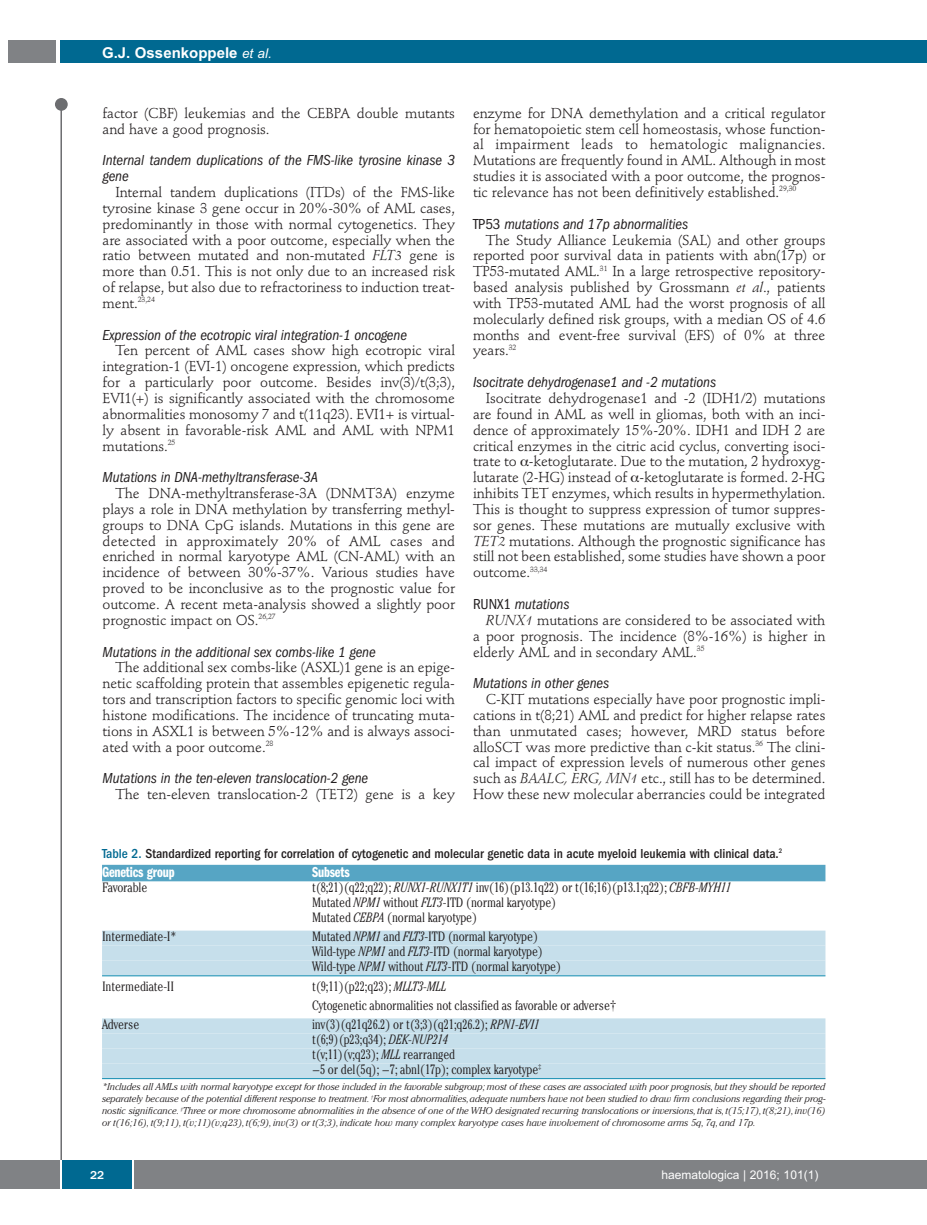
<style>
.page{position:relative;width:927px;height:1225px;background:#fff}
.page>*{position:absolute;margin:0;border:0;box-sizing:border-box;transform-origin:0 0}
.t1{font:italic condensed 15px/15.9px "Franklin Gothic";letter-spacing:-.005em;color:#231f20}
.t2{font:700 15px "Arial";color:#fff}
.t3{font:15px "Franklin Gothic Demi Cmpr";letter-spacing:-.01em;color:#fff}
.t4{font:14.25px/15.9px "Stempel Schneidler";letter-spacing:-.005em;color:#231f20;text-align:justify}
.t5{font:300 condensed 13.5px/15px "Cheltenham";letter-spacing:-.01em;color:#231f20}
.t6{font:500 condensed 13.5px "Franklin Gothic";color:#231f20}
.t7{font:12px "Arial";color:#fff}
.t8{font:500 12px "Franklin Gothic";color:#fff}
.t9{font:italic 300 9.75px/12px "Cheltenham";color:#231f20;text-align:justify}
.s1{font-weight:400;font-style:italic;font-size:13.5px}
.s2{font-style:italic}
.s3{font-style:normal}
.s4{color:#006991}
</style>
<div class="page">
<div style="left:911px;top:40px;width:16px;height:22px;background:#006991"></div>
<div style="left:910px;top:1160px;width:17px;height:28px;background:#808285"></div>
<div style="left:55px;top:98px;width:13px;height:13px;background:#6c6d70;border-radius:50%"></div>
<hr style="left:60px;top:101px;width:2px;height:1061px;background:#6c6d70">
<div style="left:60px;top:40px;width:852px;height:22px;background:#006991"></div>
<div style="left:9px;top:40px;width:47px;height:22px;background:#808285"></div>
<div style="left:0;top:1160px;width:911px;height:28px;background:#808285"></div>
<div style="left:62px;top:1160px;width:71px;height:28px;background:#006991"></div>
<hr style="left:60px;top:1160px;width:2px;height:28px;background:#fff">
<svg style="left:133px;top:1160px;width:1px;height:28px"></svg>
<div style="left:102px;top:865px;width:723px;height:16px;background:#56a5c4"></div>
<div style="left:102px;top:930px;width:723px;height:15px;background:#c6dfeb"></div>
<div style="left:102px;top:945px;width:723px;height:15px;background:#c6dfeb"></div>
<div style="left:102px;top:960px;width:723px;height:15px;background:#c6dfeb"></div>
<hr style="left:102px;top:975px;width:723px;height:1px;background:#0d8aaf">
<div style="left:102px;top:1018px;width:723px;height:15px;background:#c6dfeb"></div>
<div style="left:102px;top:1033px;width:723px;height:15px;background:#c6dfeb"></div>
<div style="left:102px;top:1048px;width:723px;height:15px;background:#c6dfeb"></div>
<div style="left:102px;top:1063px;width:723px;height:15px;background:#c6dfeb"></div>
<hr style="left:102px;top:1078px;width:723px;height:1px;background:#0d8aaf">
<p class="t2" style="left:102px;top:44px;width:171px">G.J. Ossenkoppele <span class="s1">et al.</span></p>
<p class="t4" style="left:103px;top:106px;width:354px">factor (CBF) leukemias and the CEBPA double mutants and have a good prognosis.</p>
<p class="t1" style="left:103px;top:154px;width:354px">Internal tandem duplications of the FMS-like tyrosine kinase 3 gene</p>
<p class="t4" style="left:103px;top:185px;width:354px;text-indent:13px">Internal tandem duplications (ITDs) of the FMS-like tyrosine kinase 3 gene occur in 20%-30% of AML cases, predominantly in those with normal cytogenetics. They are associated with a poor outcome, especially when the ratio between mutated and non-mutated <span class="s2">FLT3</span> gene is more than 0.51. This is not only due to an increased risk of relapse, but also due to refractoriness to induction treat&shy;ment.<sup>23,24</sup></p>
<p class="t1" style="left:103px;top:328px;width:306px">Expression of the ecotropic viral integration-1 oncogene</p>
<p class="t4" style="left:103px;top:344px;width:354px;text-indent:13px">Ten percent of AML cases show high ecotropic viral integration-1 (EVI-1) oncogene expression, which predicts for a particularly poor outcome. Besides inv(3)/t(3;3), EVI1(+) is significantly associated with the chromosome abnormalities monosomy 7 and t(11q23). EVI1+ is virtual&shy;ly absent in favorable-risk AML and AML with NPM1 mutations.<sup>25</sup></p>
<p class="t1" style="left:103px;top:470px;width:217px">Mutations in DNA-methyltransferase-3A</p>
<p class="t4" style="left:103px;top:486px;width:354px;text-indent:13px">The DNA-methyltransferase-3A (DNMT3A) enzyme plays a role in DNA methylation by transferring methyl&shy;groups to DNA CpG islands. Mutations in this gene are detected in approximately 20% of AML cases and enriched in normal karyotype AML (CN-AML) with an incidence of between 30%-37%. Various studies have proved to be inconclusive as to the prognostic value for outcome. A recent meta-analysis showed a slightly poor prognostic impact on OS.<sup>26,27</sup></p>
<p class="t1" style="left:103px;top:645px;width:275px">Mutations in the additional sex combs-like 1 gene</p>
<p class="t4" style="left:103px;top:661px;width:354px;text-indent:13px">The additional sex combs-like (ASXL)1 gene is an epige&shy;netic scaffolding protein that assembles epigenetic regula&shy;tors and transcription factors to specific genomic loci with histone modifications. The incidence of truncating muta&shy;tions in ASXL1 is between 5%-12% and is always associ&shy;ated with a poor outcome.<sup>28</sup></p>
<p class="t1" style="left:103px;top:771px;width:267px">Mutations in the ten-eleven translocation-2 gene</p>
<p class="t4" style="left:115px;top:787px;width:341px">The ten-eleven translocation-2 (TET2) gene is a key</p>
<p class="t4" style="left:473px;top:106px;width:354px">enzyme for DNA demethylation and a critical regulator for hematopoietic stem cell homeostasis, whose function&shy;al impairment leads to hematologic malignancies.<br>Mutations are frequently found in AML. Although in most studies it is associated with a poor outcome, the prognos&shy;tic relevance has not been definitively established.<sup>29,30</sup></p>
<p class="t1" style="left:473px;top:217px;width:217px"><span class="s3">TP53</span> mutations and 17p abnormalities</p>
<p class="t4" style="left:473px;top:233px;width:354px;text-indent:13px">The Study Alliance Leukemia (SAL) and other groups reported poor survival data in patients with abn(17p) or TP53-mutated AML.<sup>31</sup> In a large retrospective repository&shy;based analysis published by Grossmann <span class="s2">et al</span>., patients with TP53-mutated AML had the worst prognosis of all molecularly defined risk groups, with a median OS of 4.6 months and event-free survival (EFS) of 0% at three years.<sup>32</sup></p>
<p class="t1" style="left:473px;top:375px;width:245px">Isocitrate dehydrogenase1 and -2 mutations</p>
<p class="t4" style="left:473px;top:391px;width:354px;text-indent:13px">Isocitrate dehydrogenase1 and -2 (IDH1/2) mutations are found in AML as well in gliomas, both with an inci&shy;dence of approximately 15%-20%. IDH1 and IDH 2 are critical enzymes in the citric acid cyclus, converting isoci&shy;trate to -ketoglutarate. Due to the mutation, 2 hydroxyg&shy;lutarate (2-HG) instead of -ketoglutarate is formed. 2-HG inhibits TET enzymes, which results in hypermethylation.<br>This is thought to suppress expression of tumor suppres&shy;sor genes. These mutations are mutually exclusive with <span class="s2">TET2</span> mutations. Although the prognostic significance has still not been established, some studies have shown a poor outcome.<sup>33,34</sup></p>
<p class="t1" style="left:473px;top:597px;width:98px"><span class="s3">RUNX1</span> mutations</p>
<p class="t4" style="left:473px;top:613px;width:354px;text-indent:13px"><span class="s2">RUNX1</span> mutations are considered to be associated with a poor prognosis. The incidence (8%-16%) is higher in elderly AML and in secondary AML.<sup>35</sup></p>
<p class="t1" style="left:473px;top:676px;width:138px">Mutations in other genes</p>
<p class="t4" style="left:473px;top:692px;width:354px;text-indent:13px">C-KIT mutations especially have poor prognostic impli&shy;cations in t(8;21) AML and predict for higher relapse rates than unmutated cases; however, MRD status before alloSCT was more predictive than c-kit status.<sup>36</sup> The clini&shy;cal impact of expression levels of numerous other genes such as <span class="s2">BAALC, ERG, MN1</span> etc., still has to be determined.<br>How these new molecular aberrancies could be integrated</p>
<p class="t6" style="left:102px;top:849px;width:682px"><span class="s4">Table 2.</span> Standardized reporting for correlation of cytogenetic and molecular genetic data in acute myeloid leukemia with clinical data.<sup>2</sup></p>
<p class="t3" style="left:102px;top:867px;width:74px">Genetics group</p>
<p class="t3" style="left:312px;top:867px;width:39px">Subsets</p>
<p class="t5" style="left:102px;top:881px;width:47px">Favorable</p>
<p class="t5" style="left:312px;top:881px;width:421px">t(8;21)(q22;q22); <span class="s2">RUNX1-RUNX1T1</span> inv(16)(p13.1q22) or t(16;16)(p13.1;q22); <span class="s2">CBFB-MYH11<br></span>Mutated <span class="s2">NPM1</span> without <span class="s2">FLT3</span>-ITD (normal karyotype)<br>Mutated <span class="s2">CEBPA</span> (normal karyotype)</p>
<p class="t5" style="left:102px;top:930px;width:76px">Intermediate-I*</p>
<p class="t5" style="left:312px;top:930px;width:251px">Mutated <span class="s2">NPM1</span> and <span class="s2">FLT3</span>-ITD (normal karyotype)<br>Wild-type <span class="s2">NPM1</span> and <span class="s2">FLT3</span>-ITD (normal karyotype)<br>Wild-type <span class="s2">NPM1</span> without <span class="s2">FLT3</span>-ITD (normal karyotype)</p>
<p class="t5" style="left:102px;top:979px;width:74px">Intermediate-II</p>
<p class="t5" style="left:312px;top:977px;width:306px;line-height:19.2px">t(9;11)(p22;q23); <span class="s2">MLLT3-MLL<br></span>Cytogenetic abnormalities not classified as favorable or adverse†</p>
<p class="t5" style="left:102px;top:1018px;width:39px">Adverse</p>
<p class="t5" style="left:312px;top:1018px;width:231px">inv(3)(q21q26.2) or t(3;3)(q21;q26.2); <span class="s2">RPN1-EVI1 </span>t(6;9)(p23;q34); <span class="s2">DEK-NUP214<br></span>t(v;11)(v;q23); <span class="s2">MLL</span> rearranged<br>−5 or del(5q); −7; abnl(17p); complex karyotype<sup>‡</sup></p>
<p class="t9" style="left:102px;top:1081px;width:725px">*Includes all AMLs with normal karyotype except for those included in the favorable subgroup; most of these cases are associated with poor prognosis,but they should be reported separately because of the potential different response to treatment. <sup>†</sup>For most abnormalities,adequate numbers have not been studied to draw firm conclusions regarding their prog&shy;nostic significance. <sup>‡</sup>Three or more chromosome abnormalities in the absence of one of the WHO designated recurring translocations or inversions,that is,t(15;17),t(8;21),inv(16) or t(16;16),t(9;11),t(v;11)(v;q23),t(6;9),inv(3) or t(3;3),indicate how many complex karyotype cases have involvement of chromosome arms 5q,7q,and 17p.</p>
<p class="t8" style="left:90px;top:1167px;width:16px">22</p>
<p class="t7" style="left:661px;top:1167px;width:158px">haematologica | 2016; 101(1)</p>
</div>
